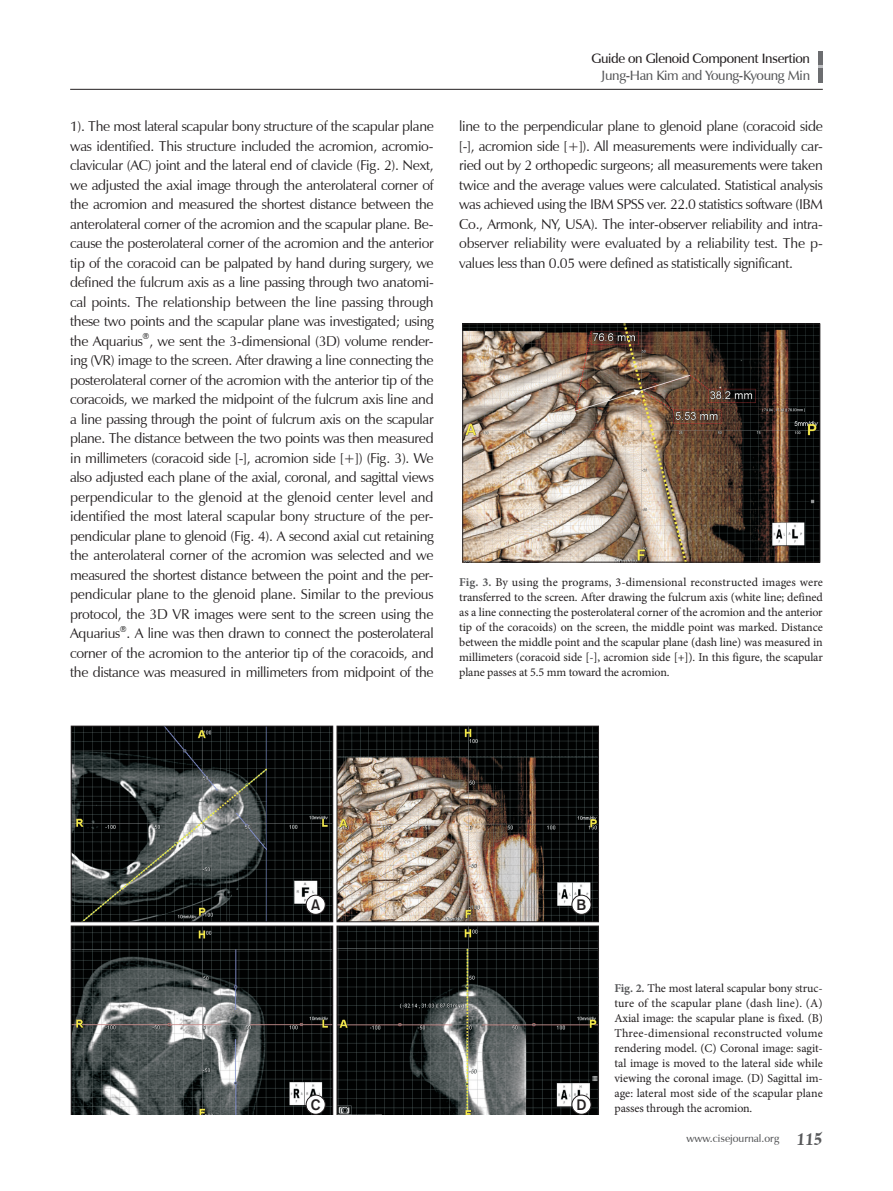
<style>
.page{position:relative;width:893px;height:1191px;background:#fff}
.page>*{position:absolute;margin:0;border:0;box-sizing:border-box;transform-origin:0 0}
.t1{font:15px "Gothic 725 BT Bold A";color:#231f20}
.t2{font:14.25px/19.5px "Zapf Humanist 601 BT";letter-spacing:-.025em;color:#231f20;text-align:justify}
.t3{font:600 13.5px "Zapf Humanist 601 BT";letter-spacing:-.025em;color:#231f20}
.t4{font:600 13.5px "Zapf Humanist 601 BT";letter-spacing:-.025em;color:#57585a}
.t5{font:12px/15px "Minion Pro";letter-spacing:-.01em;color:#231f20;text-align:justify}
.t6{font:600 10.5px "Zapf Humanist 601 BT";color:#57585a}
.t7{font:8.25px "Zapf Humanist 601 BT";color:#030303}
.s1{font-weight:700;color:#57585a}
.s2{font-family:"Zapf Chancery IT Cby BT";font-weight:700;font-size:19.5px}
</style>
<div class="page">
<hr style="left:819px;top:51px;width:4px;height:32px;background:#6c6d70">
<hr style="left:70px;top:89px;width:753px;height:1px;background:#231f20">
<svg style="left:71px;top:726px;width:528px;height:388px;background:#41413e"></svg>
<img style="left:464px;top:326px;width:354px;height:234px">
<div style="left:462px;top:324px;width:358px;height:238px;border:1px solid #231f20"></div>
<p class="t2" style="left:70px;top:116px;width:365px">1). The most lateral scapular bony structure of the scapular plane was identified. This structure included the acromion, acromio&shy;clavicular (AC) joint and the lateral end of clavicle (Fig. 2). Next, we adjusted the axial image through the anterolateral corner of the acromion and measured the shortest distance between the anterolateral corner of the acromion and the scapular plane. Be&shy;cause the posterolateral corner of the acromion and the anterior tip of the coracoid can be palpated by hand during surgery, we defined the fulcrum axis as a line passing through two anatomi&shy;cal points. The relationship between the line passing through these two points and the scapular plane was investigated; using the Aquarius , we sent the 3-dimensional (3D) volume render-</p>
<p class="t7" style="left:143px;top:331px;width:8px">®</p>
<p class="t2" style="left:70px;top:350px;width:365px">ing (VR) image to the screen. After drawing a line connecting the posterolateral corner of the acromion with the anterior tip of the coracoids, we marked the midpoint of the fulcrum axis line and a line passing through the point of fulcrum axis on the scapular plane. The distance between the two points was then measured in millimeters (coracoid side [-], acromion side [+]) (Fig. 3). We also adjusted each plane of the axial, coronal, and sagittal views perpendicular to the glenoid at the glenoid center level and identified the most lateral scapular bony structure of the per&shy;pendicular plane to glenoid (Fig. 4). A second axial cut retaining the anterolateral corner of the acromion was selected and we measured the shortest distance between the point and the per&shy;pendicular plane to the glenoid plane. Similar to the previous protocol, the 3D VR images were sent to the screen using the Aquarius . A line was then drawn to connect the posterolateral</p>
<p class="t7" style="left:120px;top:623px;width:8px">®</p>
<p class="t2" style="left:70px;top:643px;width:365px">corner of the acromion to the anterior tip of the coracoids, and the distance was measured in millimeters from midpoint of the</p>
<p class="t3" style="left:591px;top:50px;width:220px">Guide on Glenoid Component Insertion</p>
<p class="t4" style="left:602px;top:67px;width:210px">Jung-Han Kim and Young-Kyoung Min</p>
<p class="t2" style="left:459px;top:116px;width:365px">line to the perpendicular plane to glenoid plane (coracoid side [-], acromion side [+]). All measurements were individually car&shy;ried out by 2 orthopedic surgeons; all measurements were taken twice and the average values were calculated. Statistical analysis was achieved using the IBM SPSS ver. 22.0 statistics software (IBM Co., Armonk, NY, USA). The inter-observer reliability and intra&shy;observer reliability were evaluated by a reliability test. The p&shy;values less than 0.05 were defined as statistically significant.</p>
<p class="t5" style="left:459px;top:575px;width:365px"><span class="s1">Fig. 3.</span> By using the programs, 3-dimensional reconstructed images were transferred to the screen. After drawing the fulcrum axis (white line; defined as a line connecting the posterolateral corner of the acromion and the anterior tip of the coracoids) on the screen, the middle point was marked. Distance between the middle point and the scapular plane (dash line) was measured in millimeters (coracoid side [-], acromion side [+]). In this figure, the scapular plane passes at 5.5 mm toward the acromion.</p>
<p class="t1" style="left:311px;top:896px;width:11px">A</p>
<p class="t1" style="left:577px;top:896px;width:11px">B</p>
<p class="t1" style="left:311px;top:1096px;width:11px">C</p>
<p class="t1" style="left:577px;top:1096px;width:12px">D</p>
<p class="t5" style="left:614px;top:981px;width:210px"><span class="s1">Fig. 2.</span> The most lateral scapular bony struc&shy;ture of the scapular plane (dash line). (A)<br>Axial image: the scapular plane is fixed. (B)<br>Three-dimensional reconstructed volume rendering model. (C) Coronal image: sagit&shy;tal image is moved to the lateral side while viewing the coronal image. (D) Sagittal im&shy;age: lateral most side of the scapular plane passes through the acromion.</p>
<p class="t6" style="left:686px;top:1132px;width:138px">www.cisejournal.org <span class="s2">115</span></p>
</div>
